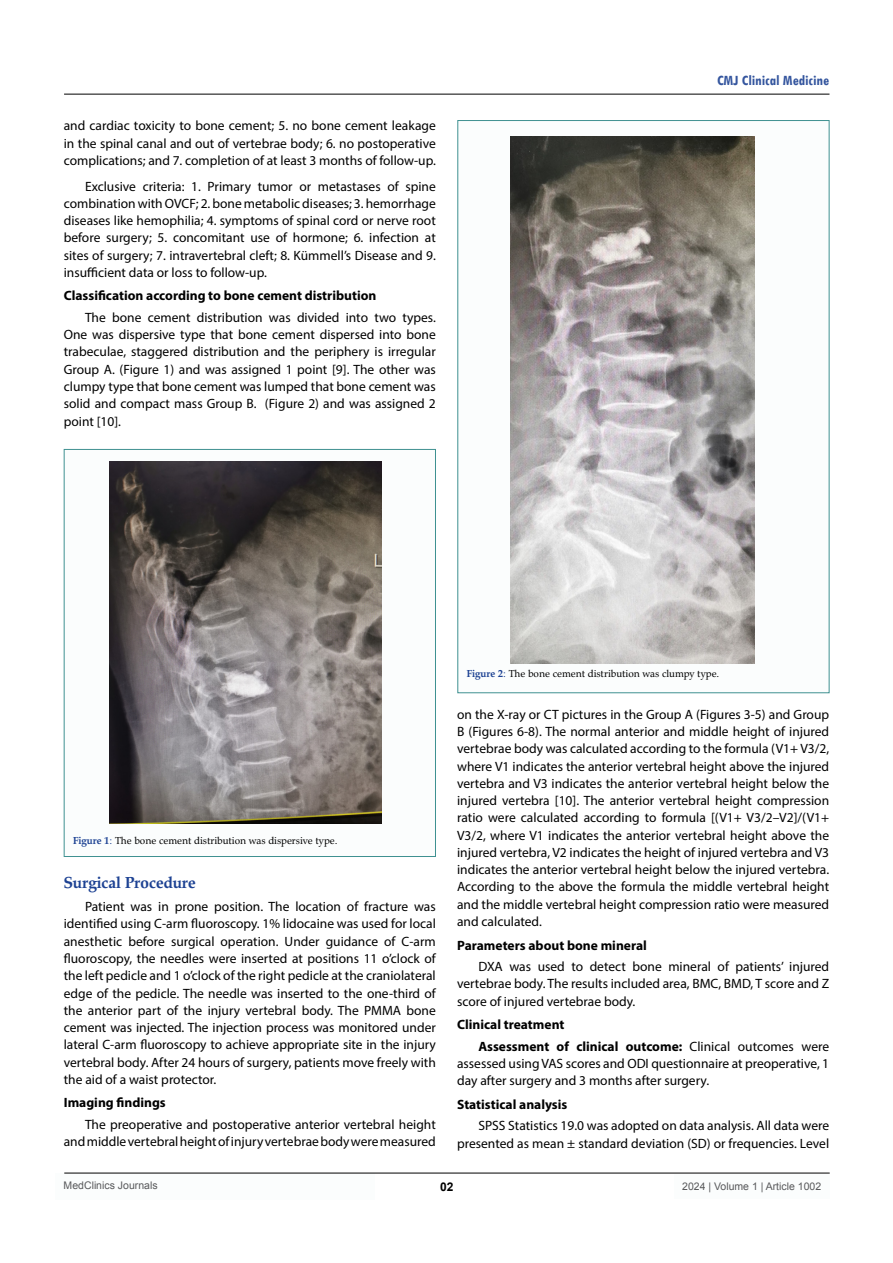
<style>
.page{position:relative;width:893px;height:1263px;background:#fff}
.page>*{position:absolute;margin:0;border:0;box-sizing:border-box;transform-origin:0 0}
.t1{font:700 16.5px "Palladio URW";color:#1d4293}
.t2{font:700 condensed 15px "Tw Cen";color:#34559e}
.t3{font:13.5px/17.2px "Myriad Pro";color:#000;text-align:justify}
.t4{font:700 13.5px/21.5px "Myriad Pro";color:#000}
.t5{font:700 12px "Arial";color:#000}
.t6{font:10.5px "Palladio URW";color:#000}
.t7{font:10.5px "Arial";color:#58595b}
.s1{font-weight:700;color:#1d4293}
.s2{color:#1d4293}
.s3{font-weight:400}
</style>
<div class="page">
<div style="left:55px;top:1173px;width:320px;height:26px;background:#fbfdfd"></div>
<hr style="left:64px;top:1173px;width:766px;height:1px;background:#000">
<hr style="left:64px;top:94px;width:765px;height:1px;background:#000">
<div style="left:674px;top:1174px;width:156px;height:25px;background:#fbfdfd"></div>
<div style="left:64px;top:449px;width:371px;height:407px;background:#fbfdfd"></div>
<div style="left:64px;top:449px;width:372px;height:408px;border:1px solid #3f9191"></div>
<img style="left:110px;top:462px;width:271px;height:361px">
<div style="left:458px;top:121px;width:371px;height:572px;background:#fbfdfd"></div>
<img style="left:511px;top:136px;width:243px;height:528px">
<p class="t3" style="left:64px;top:117px;width:374px">and cardiac toxicity to bone cement; 5. no bone cement leakage in the spinal canal and out of vertebrae body; 6. no postoperative complications; and 7. completion of at least 3 months of follow-up.</p>
<p class="t3" style="left:64px;top:177px;width:374px;text-indent:21px">Exclusive criteria: 1. Primary tumor or metastases of spine combination with OVCF; 2. bone metabolic diseases; 3. hemorrhage diseases like hemophilia; 4. symptoms of spinal cord or nerve root before surgery; 5. concomitant use of hormone; 6. infection at sites of surgery; 7. intravertebral cleft; 8. Kümmell’s Disease and 9. insufficient data or loss to follow-up.</p>
<p class="t4" style="left:64px;top:285px;width:314px">Classification according to bone cement distribution</p>
<p class="t3" style="left:64px;top:309px;width:374px;text-indent:21px">The bone cement distribution was divided into two types.<br>One was dispersive type that bone cement dispersed into bone trabeculae, staggered distribution and the periphery is irregular Group A. (Figure 1) and was assigned 1 point [9]. The other was clumpy type that bone cement was lumped that bone cement was solid and compact mass Group B. (Figure 2) and was assigned 2 point [10].</p>
<p class="t2" style="left:717px;top:72px;width:114px">CMJ Clinical Medicine</p>
<p class="t6" style="left:73px;top:834px;width:266px"><span class="s1">Figure 1</span><span class="s2">:</span> The bone cement distribution was dispersive type.</p>
<p class="t1" style="left:64px;top:872px;width:134px">Surgical Procedure</p>
<p class="t3" style="left:64px;top:898px;width:374px;text-indent:21px">Patient was in prone position. The location of fracture was identified using C-arm fluoroscopy. 1% lidocaine was used for local anesthetic before surgical operation. Under guidance of C-arm fluoroscopy, the needles were inserted at positions 11 o’clock of the left pedicle and 1 o’clock of the right pedicle at the craniolateral edge of the pedicle. The needle was inserted to the one-third of the anterior part of the injury vertebral body. The PMMA bone cement was injected. The injection process was monitored under lateral C-arm fluoroscopy to achieve appropriate site in the injury vertebral body. After 24 hours of surgery, patients move freely with the aid of a waist protector.</p>
<p class="t4" style="left:64px;top:1092px;width:104px">Imaging findings</p>
<p class="t3" style="left:64px;top:1115px;width:374px;text-align:right">The preoperative and postoperative anterior vertebral height and middle vertebral height of injury vertebrae body were measured</p>
<p class="t6" style="left:467px;top:667px;width:254px"><span class="s1">Figure 2</span><span class="s2">:</span> The bone cement distribution was clumpy type.</p>
<p class="t3" style="left:457px;top:705px;width:374px">on the X-ray or CT pictures in the Group A (Figures 3-5) and Group B (Figures 6-8). The normal anterior and middle height of injured vertebrae body was calculated according to the formula (V1+ V3/2, where V1 indicates the anterior vertebral height above the injured vertebra and V3 indicates the anterior vertebral height below the injured vertebra [10]. The anterior vertebral height compression ratio were calculated according to formula [(V1+ V3/2–V2]/(V1+ V3/2, where V1 indicates the anterior vertebral height above the injured vertebra, V2 indicates the height of injured vertebra and V3 indicates the anterior vertebral height below the injured vertebra.<br>According to the above the formula the middle vertebral height and the middle vertebral height compression ratio were measured and calculated.</p>
<p class="t4" style="left:457px;top:934px;width:191px">Parameters about bone mineral</p>
<p class="t3" style="left:457px;top:958px;width:374px;text-indent:21px">DXA was used to detect bone mineral of patients’ injured vertebrae body. The results included area, BMC, BMD, T score and Z score of injured vertebrae body.</p>
<p class="t4" style="left:478px;top:1013px;width:352px;text-indent:-21px">Clinical treatment<br>Assessment of clinical outcome: <span class="s3">Clinical outcomes were</span></p>
<p class="t3" style="left:457px;top:1054px;width:374px">assessed using VAS scores and ODI questionnaire at preoperative, 1 day after surgery and 3 months after surgery.</p>
<p class="t4" style="left:457px;top:1093px;width:112px">Statistical analysis</p>
<p class="t3" style="left:457px;top:1117px;width:374px;text-align:right">SPSS Statistics 19.0 was adopted on data analysis. All data were presented as mean ± standard deviation (SD) or frequencies. Level</p>
<p class="t7" style="left:64px;top:1179px;width:95px">MedClinics Journals</p>
<p class="t5" style="left:440px;top:1178px;width:15px">02</p>
<p class="t7" style="left:682px;top:1180px;width:140px">2024 | Volume 1 | Article 1002</p>
</div>
